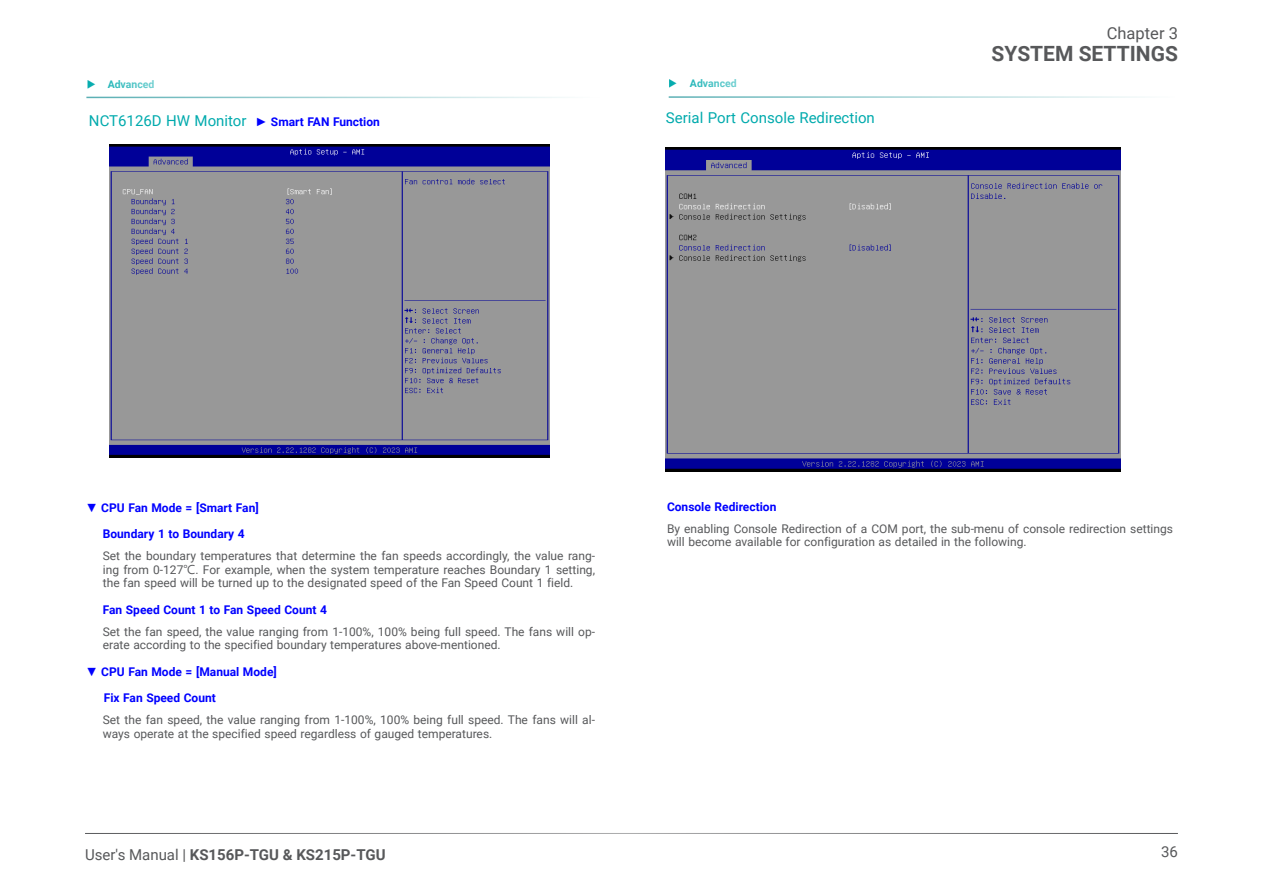
<style>
.page{position:relative;width:1263px;height:893px;background:#fff}
.page>*{position:absolute;margin:0;border:0;box-sizing:border-box;transform-origin:0 0}
.t1{font:700 21px "Roboto";color:#57585a}
.t2{font:16.5px "Roboto";color:#57585a}
.Heading_3{font:15px "Roboto";color:#00aaad}
.t3{font:700 15px "Roboto";color:#57585a}
.t4{font:15px "Roboto";color:#57585a}
.Body_Text{font:12px/13.5px "Roboto";color:#57585a}
.BIOS_Item{font:700 12px "Roboto";color:#00f}
.t5{font:700 10.5px "Roboto";color:#00aaad}
.s1{font-family:"Tahoma";font-weight:700;font-size:12px;color:#00f}
.s2{font-weight:700;font-size:12px;color:#00f}
.s3{font-family:"Arial";font-weight:400}
.s4{font-family:"Microsoft Jheng Hei"}
.s5{font-weight:400}
</style>
<div class="page">
<hr style="left:85px;top:833px;width:1093px;height:1px;background:#57585a">
<hr style="left:86px;top:97px;width:515px;height:1px;background:#2e9aa0">
<img style="left:110px;top:144px;width:440px;height:314px">
<hr style="left:669px;top:96px;width:514px;height:2px;background:#2e9aa0">
<img style="left:665px;top:147px;width:456px;height:325px">
<p class="t5" style="left:108px;top:76px;width:48px">Advanced</p>
<p class="Heading_3" style="left:89px;top:110px;width:292px">NCT6126D HW Monitor <span class="s1">►</span> <span class="s2">Smart FAN Function</span></p>
<p class="t5" style="left:690px;top:76px;width:48px">Advanced</p>
<p class="Heading_3" style="left:666px;top:107px;width:210px">Serial Port Console Redirection</p>
<h2 class="t2" style="left:1107px;top:21px;width:73px">Chapter 3</h2>
<h1 class="t1" style="left:991px;top:39px;width:188px">SYSTEM SETTINGS</h1>
<p class="BIOS_Item" style="left:86px;top:499px;width:174px"><span class="s3">▼</span> CPU Fan Mode = [Smart Fan]</p>
<p class="BIOS_Item" style="left:103px;top:525px;width:143px">Boundary 1 to Boundary 4</p>
<p class="Body_Text" style="left:103px;top:549px;width:494px;text-align:justify">Set the boundary temperatures that determine the fan speeds accordingly, the value rang&shy;ing from 0-127<span class="s4">℃</span>. For example, when the system temperature reaches Boundary 1 setting, the fan speed will be turned up to the designated speed of the Fan Speed Count 1 field.</p>
<p class="BIOS_Item" style="left:103px;top:601px;width:226px">Fan Speed Count 1 to Fan Speed Count 4</p>
<p class="Body_Text" style="left:103px;top:624px;width:494px">Set the fan speed, the value ranging from 1-100%, 100% being full speed. The fans will op&shy;erate according to the specified boundary temperatures above-mentioned.</p>
<p class="BIOS_Item" style="left:86px;top:663px;width:193px"><span class="s3">▼</span> CPU Fan Mode = [Manual Mode]</p>
<p class="BIOS_Item" style="left:104px;top:689px;width:114px">Fix Fan Speed Count</p>
<p class="Body_Text" style="left:103px;top:713px;width:494px">Set the fan speed, the value ranging from 1-100%, 100% being full speed. The fans will al&shy;ways operate at the specified speed regardless of gauged temperatures.</p>
<p class="t3" style="left:85px;top:844px;width:302px"><span class="s5">User's Manual |</span> KS156P-TGU &amp; KS215P-TGU</p>
<p class="BIOS_Item" style="left:667px;top:498px;width:111px">Console Redirection</p>
<p class="Body_Text" style="left:667px;top:521px;width:508px">By enabling Console Redirection of a COM port, the sub-menu of console redirection settings will become available for configuration as detailed in the following.</p>
<p class="t4" style="left:1161px;top:841px;width:18px">36</p>
</div>
